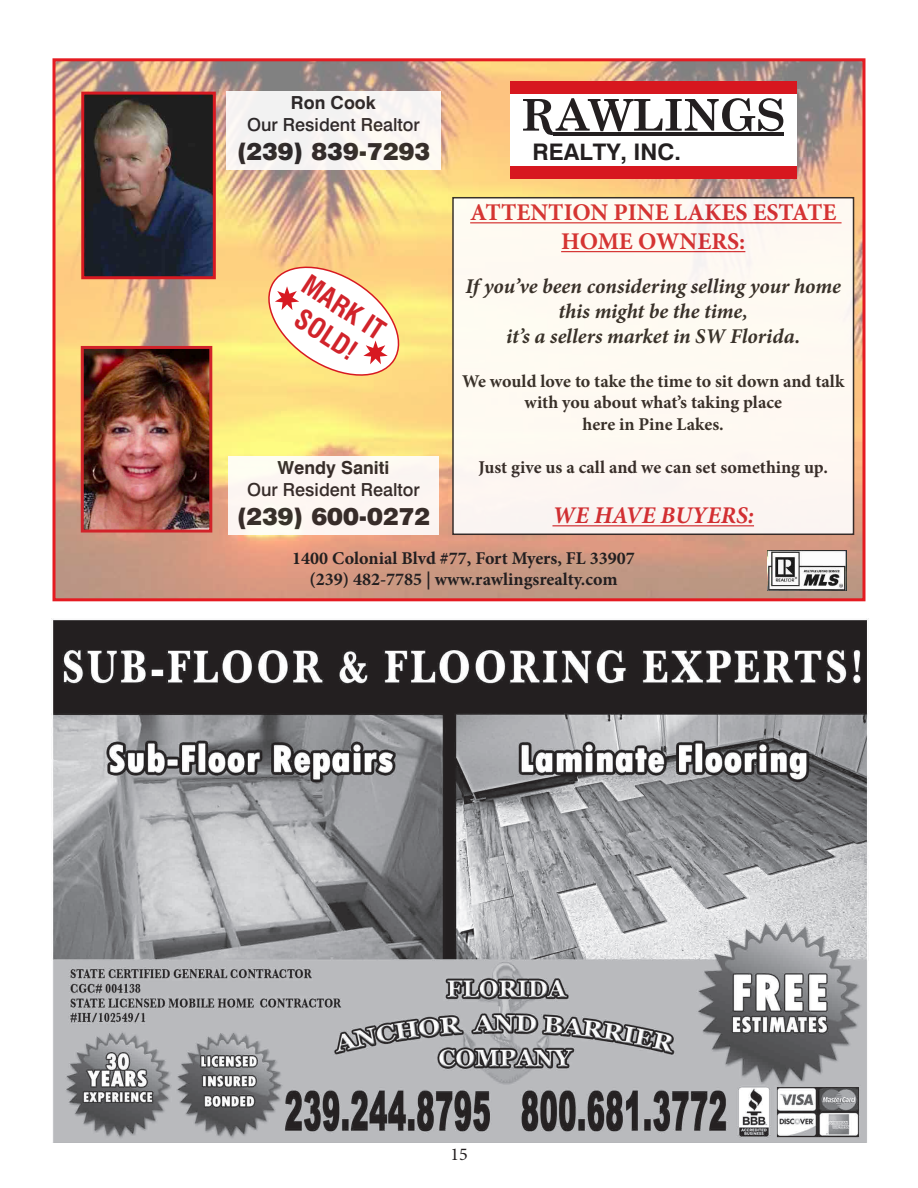
<style>
.page{position:relative;width:918px;height:1188px;background:#fff}
.page>*{position:absolute;margin:0;border:0;box-sizing:border-box;transform-origin:0 0}
.t1{font:27px/32.4px "Swiss 721 Bold Condensed BT";color:#d1232a;text-align:center}
.t2{font:700 24px/28.8px "Minion Pro";color:#d1232a;text-align:center}
.t3{font:900 24px "Swiss 721 BT";color:#231f20}
.t4{font:italic 700 24px "Minion Pro";color:#d1232a}
.t5{font:700 22.8px "Swiss 721 BT";color:#231f20}
.t6{font:italic 700 21px/25.2px "Minion Pro";letter-spacing:-.005em;color:#231f20;text-align:center}
.t7{font:700 18px/21.6px "Minion Pro";color:#231f20;text-align:center}
.t8{font:18px "Swiss 721 Medium BT";color:#231f20}
.t9{font:700 18px "Swiss 721 BT";color:#231f20}
.t10{font:18px "Minion Pro";color:#231f20}
</style>
<div class="page">
<img style="left:51px;top:618px;width:818px;height:524px">
<img style="left:56px;top:62px;width:806px;height:535px">
<div style="left:226px;top:91px;width:215px;height:79px;background:#f6f3f2"></div>
<div style="left:228px;top:456px;width:211px;height:79px;background:#fdf5f2"></div>
<img style="left:768px;top:551px;width:78px;height:39px">
<img style="left:85px;top:96px;width:127px;height:179px">
<div style="left:81px;top:92px;width:135px;height:187px;border:3px solid #d71921"></div>
<div style="left:453px;top:198px;width:401px;height:336px;background:#fef9f2"></div>
<hr style="left:470px;top:222px;width:372px;height:1px;background:#d1232a">
<hr style="left:561px;top:251px;width:184px;height:1px;background:#d1232a">
<hr style="left:552px;top:525px;width:202px;height:1px;background:#d1232a">
<div style="left:452px;top:197px;width:402px;height:338px;border:2px solid #231f20"></div>
<div style="left:510px;top:81px;width:286px;height:97px;background:#fff"></div>
<div style="left:510px;top:81px;width:286px;height:12px;background:#d7171f"></div>
<div style="left:510px;top:166px;width:286px;height:12px;background:#d7171f"></div>
<svg style="left:523px;top:98px;width:260px;height:37px"></svg>
<hr style="left:553px;top:132px;width:230px;height:3px;background:#231f20">
<svg style="left:258px;top:260px;width:151px;height:121px"></svg>
<img style="left:85px;top:350px;width:123px;height:179px">
<div style="left:81px;top:346px;width:131px;height:187px;border:3px solid #d1232a"></div>
<div style="left:52px;top:58px;width:814px;height:543px;border:3px solid #e51b21"></div>
<p class="t9" style="left:291px;top:92px;width:86px">Ron Cook</p>
<p class="t8" style="left:247px;top:114px;width:174px">Our Resident Realtor</p>
<h2 class="t3" style="left:237px;top:137px;width:195px">(239) 839-7293</h2>
<p class="t5" style="left:533px;top:138px;width:150px">REALTY, INC.</p>
<h2 class="t2" style="left:470px;top:198px;width:368px">ATTENTION PINE LAKES ESTATE<br>HOME OWNERS:</h2>
<p class="t6" style="left:466px;top:273px;width:377px">If you’ve been considering selling your home this might be the time,<br>it’s a sellers market in SW Florida.</p>
<p class="t7" style="left:462px;top:370px;width:384px">We would love to take the time to sit down and talk with you about what’s taking place<br>here in Pine Lakes.</p>
<p class="t7" style="left:479px;top:456px;width:351px">Just give us a call and we can set something up.</p>
<h2 class="t4" style="left:552px;top:499px;width:203px">WE HAVE BUYERS:</h2>
<p class="t7" style="left:292px;top:547px;width:344px">1400 Colonial Blvd #77, Fort Myers, FL 33907 (239) 482-7785 | www.rawlingsrealty.com</p>
<h1 class="t1" style="left:314px;top:269px;width:94px;rotate:33deg">MARK IT<br>SOLD!</h1>
<p class="t9" style="left:277px;top:457px;width:114px">Wendy Saniti</p>
<p class="t8" style="left:247px;top:479px;width:174px">Our Resident Realtor</p>
<h2 class="t3" style="left:237px;top:502px;width:195px">(239) 600-0272</h2>
<p class="t10" style="left:450px;top:1142px;width:19px">15</p>
</div>
